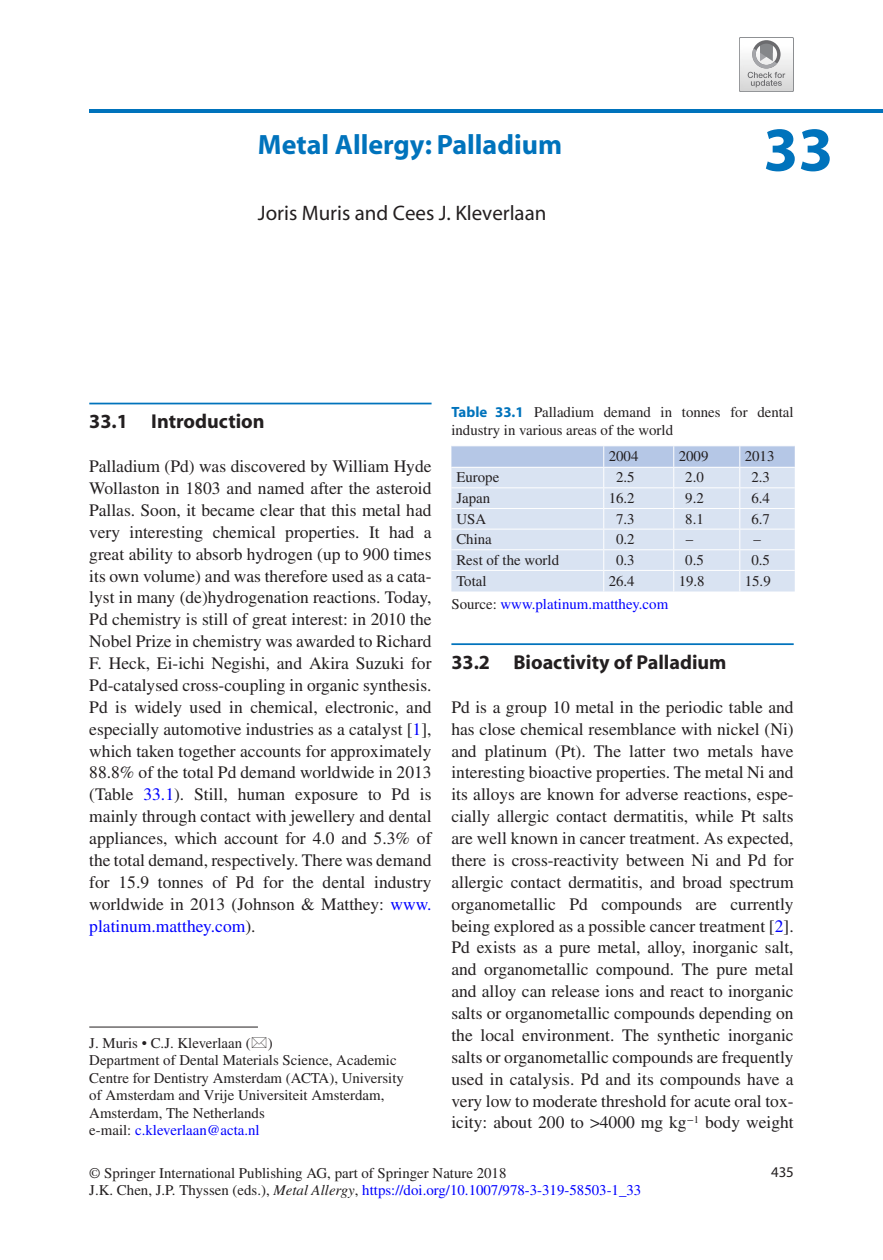
<style>
.page{position:relative;width:883px;height:1260px;background:#fff}
.page>*{position:absolute;margin:0;border:0;box-sizing:border-box;transform-origin:0 0}
.t1{font:700 63px "Sphhtr Myriad";color:#0073bc}
.t2{font:700 28px "Sphhtr Myriad";color:#0073bc}
.t3{font:21px "Vcfjhx Myriad";color:#231f20}
.t4{font:700 20.12px "Sphhtr Myriad";color:#231f20}
.t5{font:17.5px/21.9px "Wjctqh Times";color:#231f20;text-align:justify}
.t6{font:14.88px/17.5px "Wjctqh Times";color:#231f20}
.t7{font:14.88px "Wjctqh Times";color:#00f}
.t8{font:14.88px "Gnsmgp Myriad";color:#231f20}
.s1{color:#00f}
.s2{font-family:"Sphhtr Myriad";font-weight:700;color:#0073bc}
.s3{color:#231f20}
.s4{font-family:"Hchlyg Times";font-style:italic;color:#231f20}
</style>
<div class="page">
<img style="left:741px;top:57px;width:51px;height:33px">
<div style="left:739px;top:37px;width:55px;height:55px;border:1px solid #8c8e91"></div>
<svg style="left:748px;top:40px;width:37px;height:47px"></svg>
<hr style="left:89px;top:109px;width:794px;height:3px;background:#0073bc">
<hr style="left:89px;top:403px;width:343px;height:1px;background:#0073bc">
<hr style="left:451px;top:643px;width:343px;height:2px;background:#0073bc">
<hr style="left:89px;top:1027px;width:169px;height:1px;background:#231f20">
<svg style="left:451px;top:446px;width:344px;height:146px;background:#d6e0f1"></svg>
<h2 class="t2" style="left:258px;top:130px;width:306px">Metal Allergy: Palladium</h2>
<p class="t3" style="left:258px;top:202px;width:290px">Joris Muris and Cees J. Kleverlaan</p>
<h1 class="t1" style="left:763px;top:117px;width:71px">33</h1>
<p class="t4" style="left:89px;top:411px;width:177px">33.1 Introduction</p>
<p class="t5" style="left:89px;top:455px;width:344px">Palladium (Pd) was discovered by William Hyde Wollaston in 1803 and named after the asteroid Pallas. Soon, it became clear that this metal had very interesting chemical properties. It had a great ability to absorb hydrogen (up to 900 times its own volume) and was therefore used as a cata&shy;lyst in many (de)hydrogenation reactions. Today, Pd chemistry is still of great interest: in 2010 the Nobel Prize in chemistry was awarded to Richard F. Heck, Ei-ichi Negishi, and Akira Suzuki for Pd-catalysed cross-coupling in organic synthesis.<br>Pd is widely used in chemical, electronic, and especially automotive industries as a catalyst [<span class="s1">1</span>], which taken together accounts for approximately 88.8% of the total Pd demand worldwide in 2013 (Table <span class="s1">33.1</span>). Still, human exposure to Pd is mainly through contact with jewellery and dental appliances, which account for 4.0 and 5.3% of the total demand, respectively. There was demand for 15.9 tonnes of Pd for the dental industry worldwide in 2013 (Johnson &amp; Matthey: <span class="s1">www. platinum.matthey.com</span>).</p>
<p class="t6" style="left:89px;top:1034px;width:316px">J. Muris • C.J. Kleverlaan ( )<br>Department of Dental Materials Science, Academic Centre for Dentistry Amsterdam (ACTA), University of Amsterdam and Vrije Universiteit Amsterdam, Amsterdam, The Netherlands<br>e-mail: <span class="s1">c.kleverlaan@acta.nl</span></p>
<p class="t6" style="left:451px;top:404px;width:344px"><span class="s2">Table 33.1</span> Palladium demand in tonnes for dental industry in various areas of the world</p>
<p class="t6" style="left:609px;top:448px;width:31px">2004</p>
<p class="t6" style="left:679px;top:448px;width:31px">2009</p>
<p class="t6" style="left:745px;top:448px;width:31px">2013</p>
<p class="t6" style="left:456px;top:469px;width:44px">Europe</p>
<p class="t6" style="left:616px;top:469px;width:20px">2.5</p>
<p class="t6" style="left:685px;top:469px;width:20px">2.0</p>
<p class="t6" style="left:751px;top:469px;width:20px">2.3</p>
<p class="t6" style="left:456px;top:489px;width:35px">Japan</p>
<p class="t6" style="left:609px;top:489px;width:28px">16.2</p>
<p class="t6" style="left:685px;top:489px;width:20px">9.2</p>
<p class="t6" style="left:751px;top:489px;width:20px">6.4</p>
<p class="t6" style="left:456px;top:510px;width:31px">USA</p>
<p class="t6" style="left:616px;top:510px;width:20px">7.3</p>
<p class="t6" style="left:685px;top:510px;width:20px">8.1</p>
<p class="t6" style="left:751px;top:510px;width:20px">6.7</p>
<p class="t6" style="left:456px;top:531px;width:37px">China</p>
<p class="t6" style="left:616px;top:531px;width:20px">0.2</p>
<p class="t6" style="left:686px;top:531px;width:9px">–</p>
<p class="t6" style="left:754px;top:531px;width:9px">–</p>
<p class="t6" style="left:456px;top:551px;width:104px">Rest of the world</p>
<p class="t6" style="left:616px;top:551px;width:20px">0.3</p>
<p class="t6" style="left:685px;top:551px;width:20px">0.5</p>
<p class="t6" style="left:751px;top:551px;width:20px">0.5</p>
<p class="t6" style="left:456px;top:572px;width:32px">Total</p>
<p class="t6" style="left:609px;top:572px;width:28px">26.4</p>
<p class="t6" style="left:679px;top:572px;width:28px">19.8</p>
<p class="t6" style="left:745px;top:572px;width:28px">15.9</p>
<p class="t7" style="left:451px;top:596px;width:218px"><span class="s3">Source:</span> www.platinum.matthey.com</p>
<p class="t4" style="left:451px;top:652px;width:277px">33.2 Bioactivity of Palladium</p>
<p class="t5" style="left:451px;top:696px;width:344px">Pd is a group 10 metal in the periodic table and has close chemical resemblance with nickel (Ni) and platinum (Pt). The latter two metals have interesting bioactive properties. The metal Ni and its alloys are known for adverse reactions, espe&shy;cially allergic contact dermatitis, while Pt salts are well known in cancer treatment. As expected, there is cross-reactivity between Ni and Pd for allergic contact dermatitis, and broad spectrum organometallic Pd compounds are currently being explored as a possible cancer treatment [<span class="s1">2</span>].<br>Pd exists as a pure metal, alloy, inorganic salt, and organometallic compound. The pure metal and alloy can release ions and react to inorganic salts or organometallic compounds depending on the local environment. The synthetic inorganic salts or organometallic compounds are frequently used in catalysis. Pd and its compounds have a very low to moderate threshold for acute oral tox&shy;icity: about 200 to &gt;4000 mg kg<sup>−</sup><sup>1</sup> body weight</p>
<p class="t6" style="left:89px;top:1164px;width:419px">© Springer International Publishing AG, part of Springer Nature 2018</p>
<p class="t8" style="left:771px;top:1165px;width:24px">435</p>
<p class="t7" style="left:89px;top:1182px;width:554px"><span class="s3">J.K. Chen, J.P. Thyssen (eds.),</span> <span class="s4">Metal Allergy</span><span class="s3">,</span> https://doi.org/10.1007/978-3-319-58503-1_33</p>
</div>
